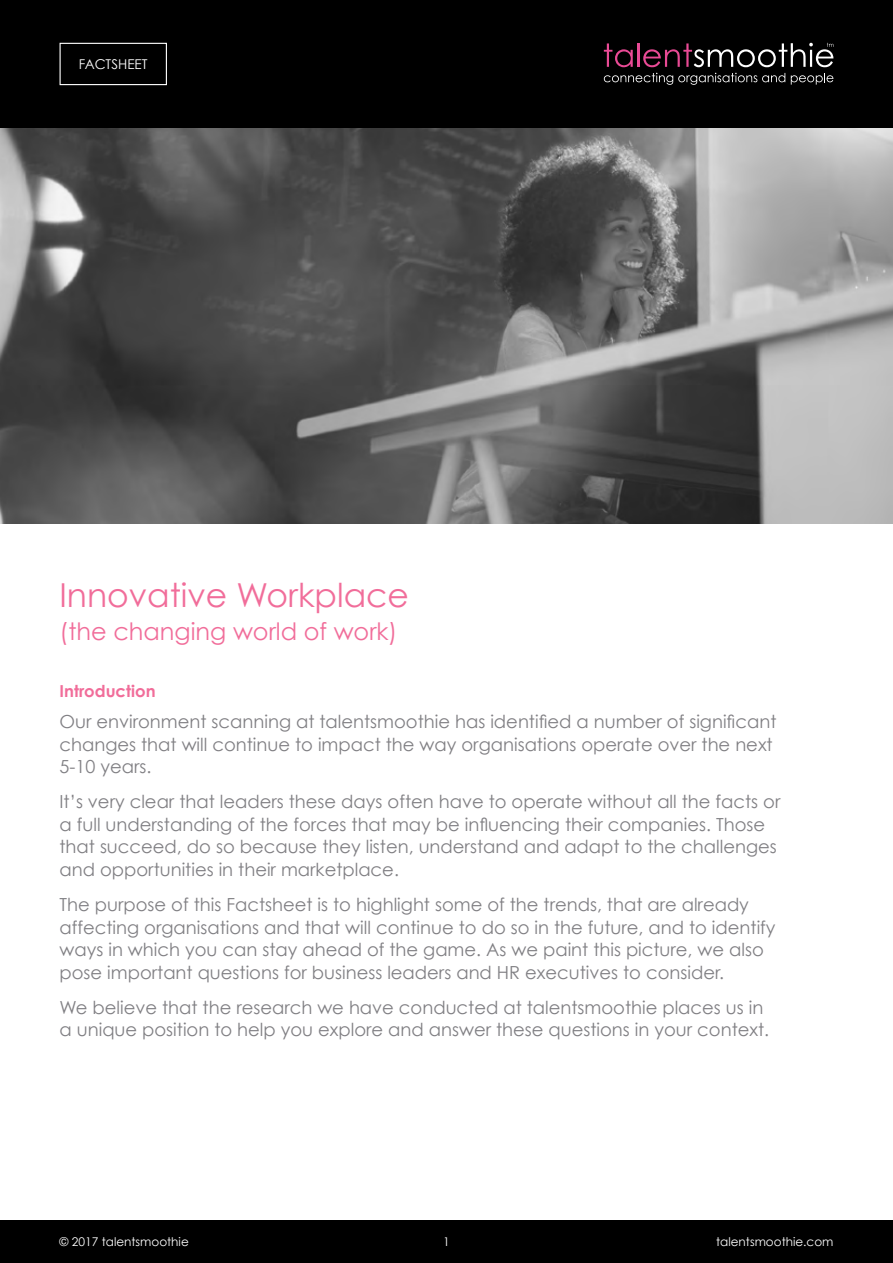
<style>
.page{position:relative;width:893px;height:1263px;background:#fff}
.page>*{position:absolute;margin:0;border:0;box-sizing:border-box;transform-origin:0 0}
.t1{font:33px "Century Gothic";color:#f16d9a}
.t2{font:24px "Century Gothic";color:#f16d9a}
.t3{font:18px/22.5px "Century Gothic";color:#807f83}
.t4{font:700 16.5px "Century Gothic";color:#f16d9a}
.t5{font:13.5px "Century Gothic";color:#fff}
.t6{font:12px "Century Gothic";color:#fff}
</style>
<div class="page">
<div style="left:0;top:1220px;width:893px;height:43px;background:#000"></div>
<img style="left:0;top:128px;width:893px;height:395px">
<div style="left:0;top:1px;width:893px;height:127px;background:#000"></div>
<svg style="left:604px;top:43px;width:29px;height:24px"></svg>
<hr style="left:637px;top:43px;width:2px;height:24px;background:#e94a95">
<svg style="left:643px;top:43px;width:190px;height:24px"></svg>
<svg style="left:604px;top:73px;width:181px;height:12px"></svg>
<svg style="left:791px;top:73px;width:42px;height:12px"></svg>
<div style="left:60px;top:43px;width:107px;height:42px;border:1px solid #fff"></div>
<p class="t5" style="left:79px;top:56px;width:70px">FACTSHEET</p>
<h1 class="t1" style="left:60px;top:575px;width:351px">Innovative Workplace</h1>
<h2 class="t2" style="left:60px;top:617px;width:339px">(the changing world of work)</h2>
<p class="t4" style="left:60px;top:681px;width:98px">Introduction</p>
<p class="t3" style="left:60px;top:710px;width:718px">Our environment scanning at talentsmoothie has identified a number of significant changes that will continue to impact the way organisations operate over the next<br>5-10 years.</p>
<p class="t3" style="left:60px;top:790px;width:722px">It’s very clear that leaders these days often have to operate without all the facts or a full understanding of the forces that may be influencing their companies. Those that succeed, do so because they listen, understand and adapt to the challenges and opportunities in their marketplace.</p>
<p class="t3" style="left:60px;top:893px;width:717px">The purpose of this Factsheet is to highlight some of the trends, that are already affecting organisations and that will continue to do so in the future, and to identify ways in which you can stay ahead of the game. As we paint this picture, we also pose important questions for business leaders and HR executives to consider.</p>
<p class="t3" style="left:60px;top:996px;width:711px">We believe that the research we have conducted at talentsmoothie places us in a unique position to help you explore and answer these questions in your context.</p>
<p class="t6" style="left:60px;top:1234px;width:131px">© 2017 talentsmoothie</p>
<p class="t6" style="left:443px;top:1234px;width:8px">1</p>
<p class="t6" style="left:716px;top:1234px;width:119px">talentsmoothie.com</p>
</div>
